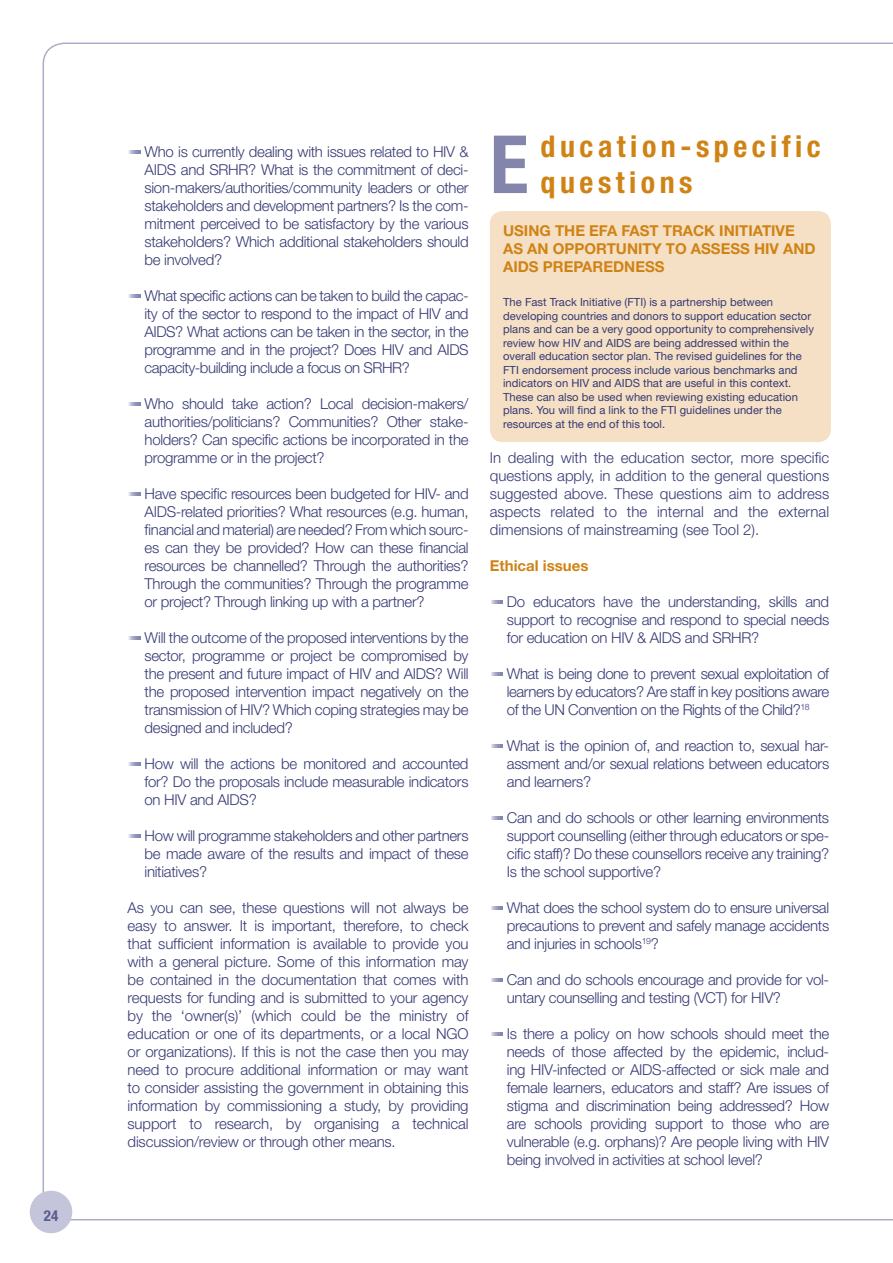
<style>
.page{position:relative;width:893px;height:1263px;background:#fff}
.page>*{position:absolute;margin:0;border:0;box-sizing:border-box;transform-origin:0 0}
.t1{font:700 condensed 80.4px "Helvetica Neue LT";color:#8385ad}
.t2{font:700 condensed 30px/36px "Helvetica Neue LT";letter-spacing:.15em;color:#d08315}
.t3{font:300 15px/18px "Helvetica Neue LT";letter-spacing:-.02em;color:#363a74;text-align:justify}
.t4{font:700 15px/18px "Helvetica Neue LT";color:#d08315}
.t5{font:700 condensed 15px "Helvetica Neue LT";color:#595c8d}
.t6{font:11.25px/13.5px "Helvetica Neue LT";color:#363a74}
</style>
<div class="page">
<div style="left:30px;top:1191px;width:42px;height:42px;background:#c4c4da;border-radius:50%"></div>
<svg style="left:128px;top:150px;width:12px;height:3px"></svg>
<svg style="left:128px;top:294px;width:12px;height:3px"></svg>
<svg style="left:128px;top:402px;width:12px;height:3px"></svg>
<svg style="left:128px;top:492px;width:12px;height:3px"></svg>
<svg style="left:128px;top:636px;width:12px;height:3px"></svg>
<svg style="left:128px;top:762px;width:12px;height:3px"></svg>
<svg style="left:128px;top:834px;width:12px;height:3px"></svg>
<svg style="left:491px;top:600px;width:12px;height:3px"></svg>
<svg style="left:491px;top:672px;width:12px;height:3px"></svg>
<svg style="left:491px;top:744px;width:12px;height:3px"></svg>
<svg style="left:491px;top:816px;width:12px;height:3px"></svg>
<svg style="left:491px;top:906px;width:12px;height:3px"></svg>
<svg style="left:491px;top:978px;width:12px;height:3px"></svg>
<svg style="left:491px;top:1032px;width:12px;height:3px"></svg>
<div style="left:490px;top:211px;width:341px;height:231px;background:#f5e0c5;border-radius:13px"></div>
<p class="t5" style="left:44px;top:1210px;width:16px">24</p>
<p class="t3" style="left:145px;top:144px;width:326px">Who is currently dealing with issues related to HIV &amp; AIDS and SRHR? What is the commitment of deci&shy;sion-makers/authorities/community leaders or other stakeholders and development partners? Is the com&shy;mitment perceived to be satisfactory by the various stakeholders? Which additional stakeholders should be involved?</p>
<p class="t3" style="left:145px;top:288px;width:326px">What specific actions can be taken to build the capac&shy;ity of the sector to respond to the impact of HIV and AIDS? What actions can be taken in the sector, in the programme and in the project? Does HIV and AIDS capacity-building include a focus on SRHR?</p>
<p class="t3" style="left:145px;top:396px;width:326px">Who should take action? Local decision-makers/ authorities/politicians? Communities? Other stake&shy;holders? Can specific actions be incorporated in the programme or in the project?</p>
<p class="t3" style="left:145px;top:486px;width:326px">Have specific resources been budgeted for HIV- and AIDS-related priorities? What resources (e.g. human, financial and material) are needed? From which sourc&shy;es can they be provided? How can these financial resources be channelled? Through the authorities?<br>Through the communities? Through the programme or project? Through linking up with a partner?</p>
<p class="t3" style="left:145px;top:630px;width:326px">Will the outcome of the proposed interventions by the sector, programme or project be compromised by the present and future impact of HIV and AIDS? Will the proposed intervention impact negatively on the transmission of HIV? Which coping strategies may be designed and included?</p>
<p class="t3" style="left:145px;top:756px;width:326px">How will the actions be monitored and accounted for? Do the proposals include measurable indicators on HIV and AIDS?</p>
<p class="t3" style="left:145px;top:828px;width:326px">How will programme stakeholders and other partners be made aware of the results and impact of these initiatives?</p>
<p class="t3" style="left:128px;top:900px;width:343px">As you can see, these questions will not always be easy to answer. It is important, therefore, to check that sufficient information is available to provide you with a general picture. Some of this information may be contained in the documentation that comes with requests for funding and is submitted to your agency by the ‘owner(s)’ (which could be the ministry of education or one of its departments, or a local NGO or organizations). If this is not the case then you may need to procure additional information or may want to consider assisting the government in obtaining this information by commissioning a study, by providing support to research, by organising a technical discussion/review or through other means.</p>
<h1 class="t1" style="left:490px;top:135px;width:40px">E</h1>
<h2 class="t2" style="left:541px;top:131px;width:282px">ducation-specific questions</h2>
<p class="t4" style="left:503px;top:223px;width:314px">USING THE EFA FAST TRACK INITIATIVE<br>AS AN OPPORTUNITY TO ASSESS HIV AND<br>AIDS PREPAREDNESS</p>
<p class="t6" style="left:503px;top:297px;width:312px">The Fast Track Initiative (FTI) is a partnership between developing countries and donors to support education sector plans and can be a very good opportunity to comprehensively review how HIV and AIDS are being addressed within the overall education sector plan. The revised guidelines for the FTI endorsement process include various benchmarks and indicators on HIV and AIDS that are useful in this context.<br>These can also be used when reviewing existing education plans. You will find a link to the FTI guidelines under the resources at the end of this tool.</p>
<p class="t3" style="left:490px;top:450px;width:341px">In dealing with the education sector, more specific questions apply, in addition to the general questions suggested above. These questions aim to address aspects related to the internal and the external dimensions of mainstreaming (see Tool 2).</p>
<p class="t4" style="left:490px;top:558px;width:100px">Ethical issues</p>
<p class="t3" style="left:507px;top:594px;width:324px">Do educators have the understanding, skills and support to recognise and respond to special needs for education on HIV &amp; AIDS and SRHR?</p>
<p class="t3" style="left:507px;top:666px;width:324px">What is being done to prevent sexual exploitation of learners by educators? Are staff in key positions aware of the UN Convention on the Rights of the Child?<sup>18</sup></p>
<p class="t3" style="left:507px;top:738px;width:324px">What is the opinion of, and reaction to, sexual har&shy;assment and/or sexual relations between educators and learners?</p>
<p class="t3" style="left:507px;top:810px;width:324px">Can and do schools or other learning environments support counselling (either through educators or spe&shy;cific staff)? Do these counsellors receive any training?<br>Is the school supportive?</p>
<p class="t3" style="left:507px;top:900px;width:324px">What does the school system do to ensure universal precautions to prevent and safely manage accidents and injuries in schools<sup>19</sup>?</p>
<p class="t3" style="left:507px;top:972px;width:324px">Can and do schools encourage and provide for vol&shy;untary counselling and testing (VCT) for HIV?</p>
<p class="t3" style="left:507px;top:1026px;width:324px">Is there a policy on how schools should meet the needs of those affected by the epidemic, includ&shy;ing HIV-infected or AIDS-affected or sick male and female learners, educators and staff? Are issues of stigma and discrimination being addressed? How are schools providing support to those who are vulnerable (e.g. orphans)? Are people living with HIV being involved in activities at school level?</p>
</div>
